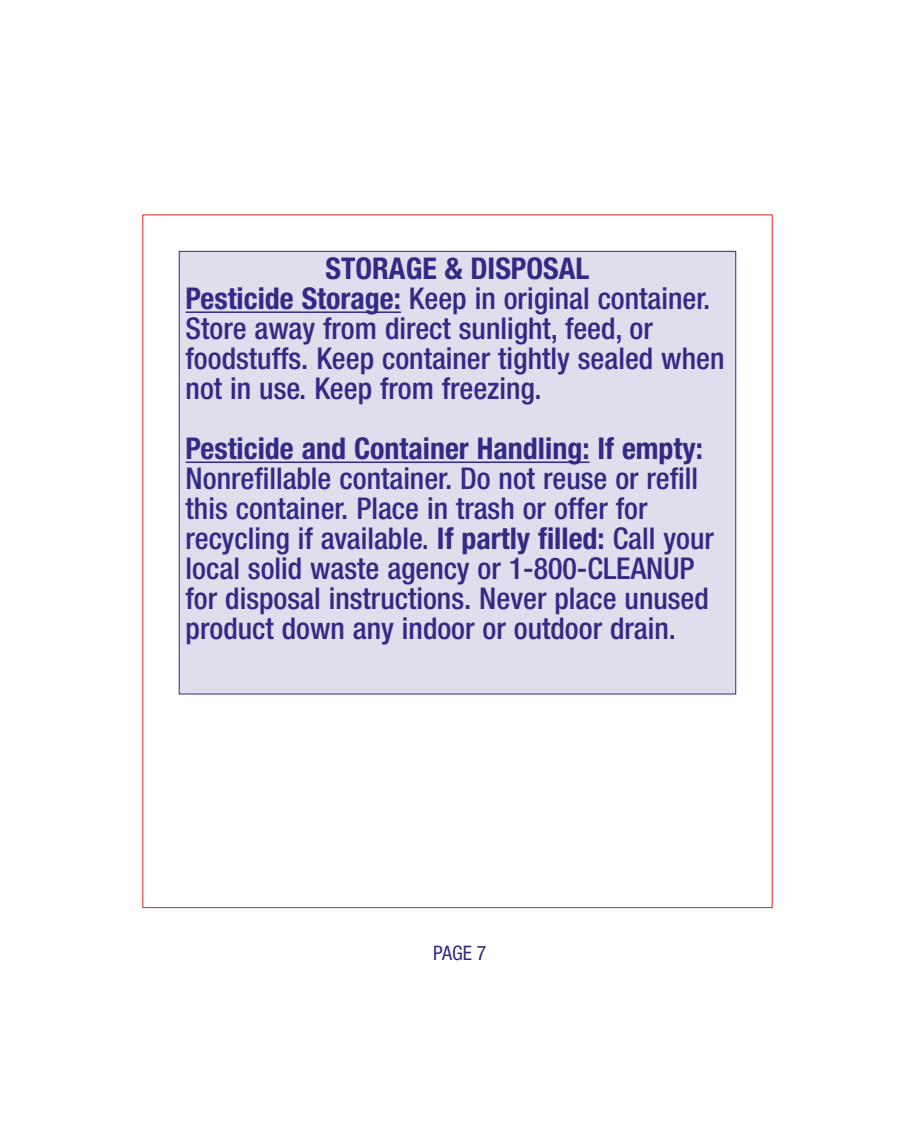
<style>
.page{position:relative;width:915px;height:1145px;background:#fff}
.page>*{position:absolute;margin:0;border:0;box-sizing:border-box;transform-origin:0 0}
.t1{font:500 condensed 30px/30px "Helvetica Neue LT Pro";color:#332986}
.t2{font:700 condensed 30px "Helvetica Neue LT Pro";color:#332986}
.t3{font:condensed 20px "Helvetica Neue LT Pro";color:#332986}
.s1{font-weight:700}
</style>
<div class="page">
<div style="left:179px;top:251px;width:557px;height:443px;background:#e0dded"></div>
<hr style="left:186px;top:311px;width:215px;height:2px;background:#332986">
<hr style="left:186px;top:461px;width:404px;height:2px;background:#332986">
<p class="t1" style="left:186px;top:253px;width:540px;text-indent:140px"><span class="s1">STORAGE &amp; DISPOSAL<br>Pesticide Storage:</span> Keep in original container.<br>Store away from direct sunlight, feed, or foodstuffs. Keep container tightly sealed when not in use. Keep from freezing.</p>
<p class="t2" style="left:186px;top:430px;width:519px">Pesticide and Container Handling: If empty:</p>
<p class="t1" style="left:186px;top:463px;width:530px">Nonrefillable container. Do not reuse or refill this container. Place in trash or offer for recycling if available. <span class="s1">If partly filled:</span> Call your local solid waste agency or 1-800-CLEANUP for disposal instructions. Never place unused product down any indoor or outdoor drain.</p>
<p class="t3" style="left:433px;top:941px;width:55px">PAGE 7</p>
</div>
